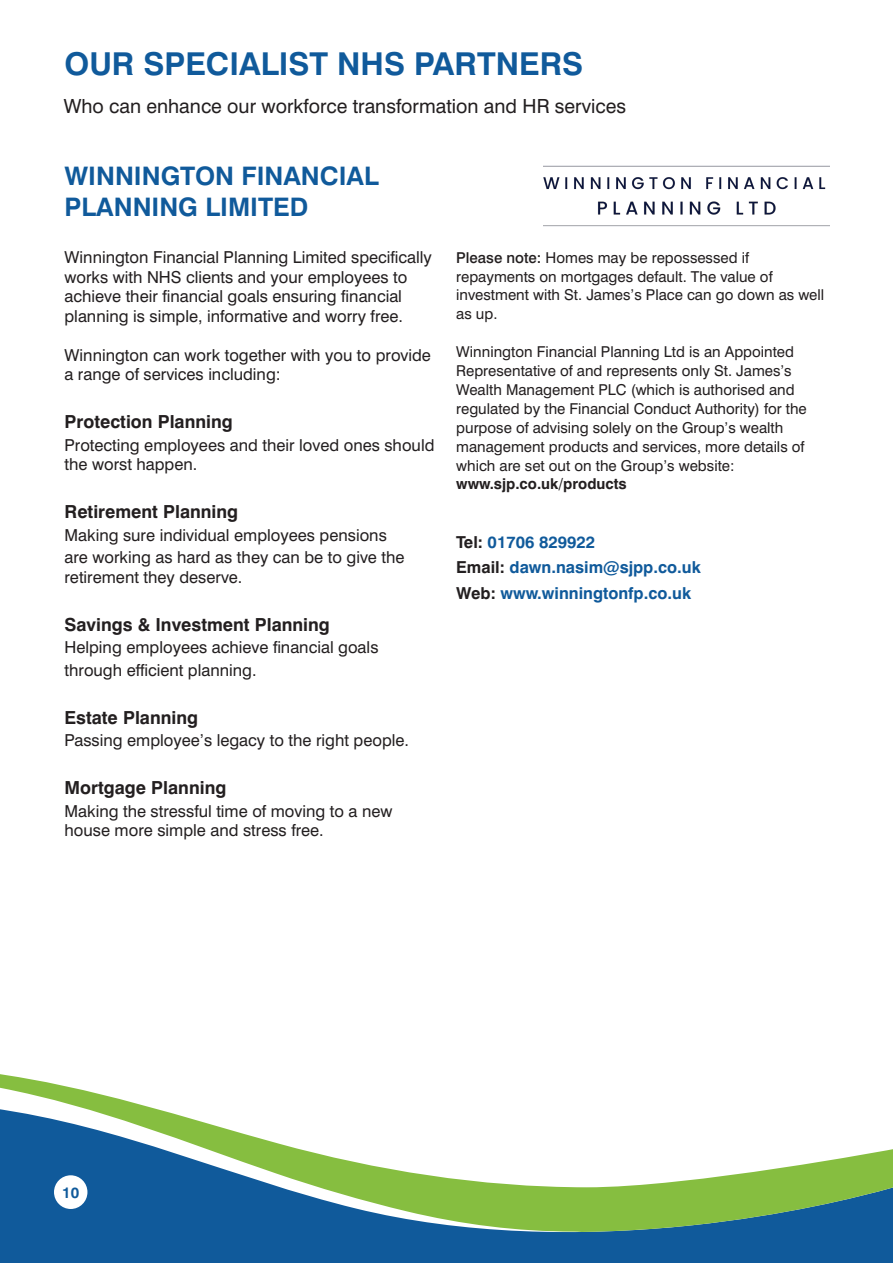
<style>
.page{position:relative;width:893px;height:1263px;background:#fff}
.page>*{position:absolute;margin:0;border:0;box-sizing:border-box;transform-origin:0 0}
.t1{font:700 31.5px "Swiss 721 BT";color:#105a9b}
.t2{font:700 25.5px "Swiss 721 BT";color:#105a9b}
.t3{font:19.5px "Swiss 721 BT";color:#231f20}
.t4{font:700 18px "Swiss 721 BT";color:#231f20}
.t5{font:16.5px/19.5px "Swiss 721 BT";color:#231f20}
.t6{font:700 16.5px "Swiss 721 BT";color:#105a9b}
.t7{font:15px/18.9px "Swiss 721 BT";color:#231f20}
.t8{font:700 15px "Swiss 721 BT";color:#231f20}
.t9{font:700 15px "Swiss 721 BT";color:#105a9b}
.s1{font-weight:500}
.s2{color:#231f20}
</style>
<div class="page">
<div style="left:0;top:1232px;width:892px;height:31px;background:#105a9b"></div>
<svg style="left:0;top:1074px;width:892px;height:158px"></svg>
<div style="left:54px;top:1175px;width:33px;height:34px;background:#fff;border-radius:50%"></div>
<img style="left:544px;top:165px;width:285px;height:62px">
<p class="t1" style="left:64px;top:45px;width:520px">OUR SPECIALIST NHS PARTNERS</p>
<p class="t3" style="left:64px;top:94px;width:564px">Who can enhance our workforce transformation and HR services</p>
<p class="t2" style="left:64px;top:161px;width:316px">WINNINGTON FINANCIAL</p>
<p class="t2" style="left:64px;top:191px;width:245px">PLANNING LIMITED</p>
<p class="t5" style="left:64px;top:247px;width:369px">Winnington Financial Planning Limited specifically works with NHS clients and your employees to achieve their financial goals ensuring financial planning is simple, informative and worry free.</p>
<p class="t5" style="left:64px;top:345px;width:368px">Winnington can work together with you to provide a range of services including:</p>
<p class="t4" style="left:64px;top:411px;width:170px">Protection Planning</p>
<p class="t5" style="left:64px;top:435px;width:371px">Protecting employees and their loved ones should the worst happen.</p>
<p class="t4" style="left:64px;top:501px;width:175px">Retirement Planning</p>
<p class="t5" style="left:64px;top:523px;width:342px;line-height:22.5px">Making sure individual employees pensions are working as hard as they can be to give the</p>
<p class="t5" style="left:64px;top:567px;width:179px">retirement they deserve.</p>
<p class="t4" style="left:64px;top:613px;width:267px">Savings &amp; Investment Planning</p>
<p class="t5" style="left:64px;top:636px;width:315px;line-height:22.5px">Helping employees achieve financial goals through efficient planning.</p>
<p class="t4" style="left:64px;top:706px;width:135px">Estate Planning</p>
<p class="t5" style="left:64px;top:730px;width:346px">Passing employee’s legacy to the right people.</p>
<p class="t4" style="left:64px;top:777px;width:163px">Mortgage Planning</p>
<p class="t5" style="left:64px;top:801px;width:330px">Making the stressful time of moving to a new house more simple and stress free.</p>
<p class="t7" style="left:456px;top:248px;width:370px"><span class="s1">Please note:</span> Homes may be repossessed if repayments on mortgages default. The value of investment with St. James’s Place can go down as well as up.</p>
<p class="t7" style="left:456px;top:342px;width:352px">Winnington Financial Planning Ltd is an Appointed Representative of and represents only St. James’s Wealth Management PLC (which is authorised and regulated by the Financial Conduct Authority) for the purpose of advising solely on the Group’s wealth management products and services, more details of which are set out on the Group’s website:</p>
<p class="t8" style="left:456px;top:475px;width:172px">www.sjp.co.uk/products</p>
<p class="t6" style="left:456px;top:532px;width:141px"><span class="s2">Tel:</span> 01706 829922</p>
<p class="t6" style="left:456px;top:557px;width:246px"><span class="s2">Email:</span> dawn.nasim@sjpp.co.uk</p>
<p class="t6" style="left:456px;top:583px;width:236px"><span class="s2">Web:</span> www.winningtonfp.co.uk</p>
<p class="t9" style="left:62px;top:1184px;width:19px">10</p>
</div>
